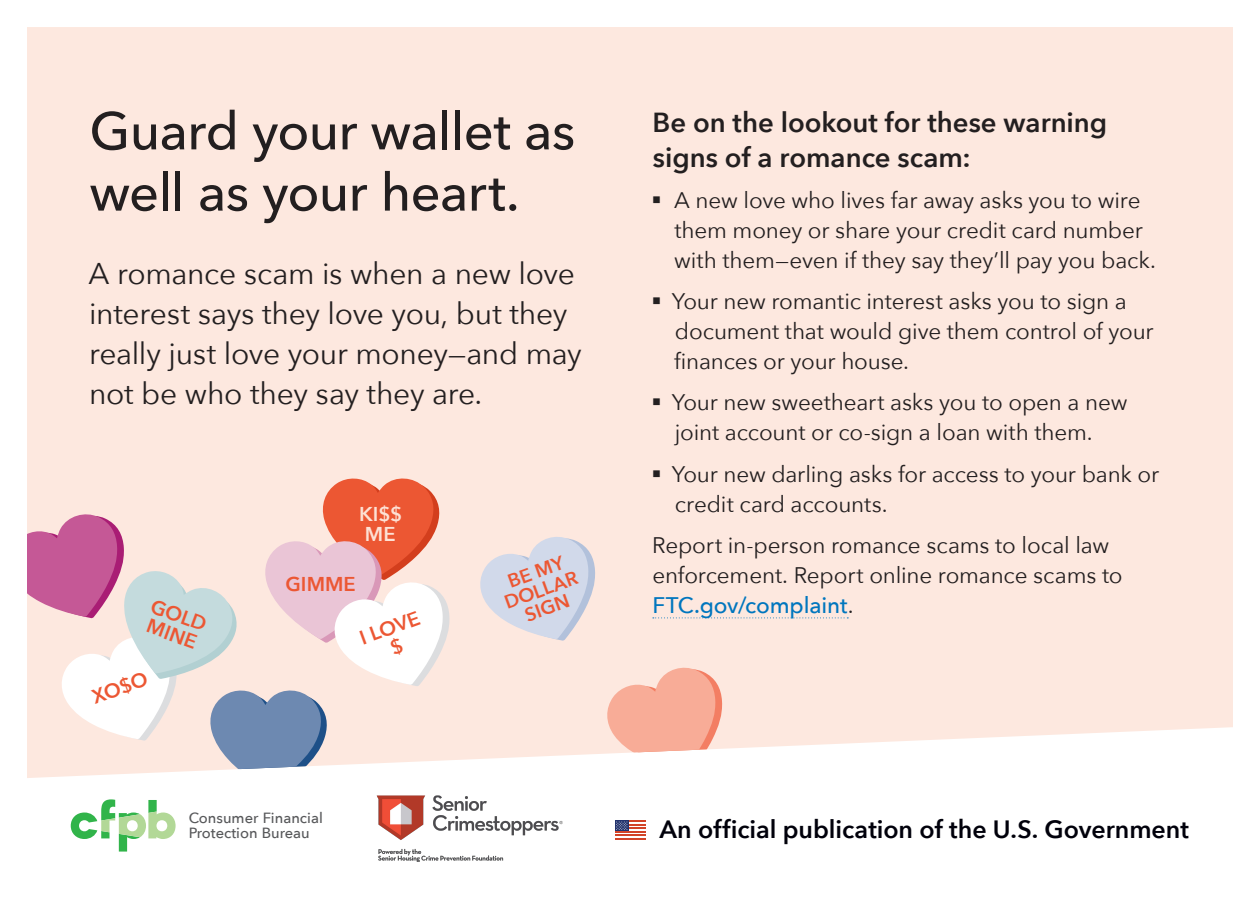
<style>
.page{position:relative;width:1260px;height:900px;background:#fff}
.page>*{position:absolute;margin:0;border:0;box-sizing:border-box;transform-origin:0 0}
.OA_Heading_1{font:500 52.5px/61.2px "Avenir Next";letter-spacing:-.015em;color:#231f20}
.OA_Heading_2{font:30px/40px "Avenir Next";letter-spacing:-.01em;color:#231f20}
.OA_Heading_3{font:600 27.5px/35px "Avenir Next";color:#231f20}
.OA_Heading_2-2{font:600 25px "Avenir Next";color:#00000b}
.OA_Paragraph{font:22.5px/30px "Avenir Next";letter-spacing:-.01em;color:#231f20}
.OA_Heading_4{font:600 20px/20px "Avenir Next";letter-spacing:.005em;color:#ec5733}
.OA_Heading_4-2{font:600 20px/20px "Avenir Next";color:#fde1d5}
.OA_Heading_4-3{font:600 19px/18.8px "Avenir Next";color:#ec5733;text-align:center}
.t1{font:500 14.75px/14.9px "Avenir Next";color:#57585a}
.s1{font-weight:500;color:#0076be}
</style>
<div class="page">
<div style="left:27px;top:27px;width:1206px;height:733px;background:#fde8df"></div>
<svg style="left:605px;top:664px;width:118px;height:96px;background:#f9bfaf"></svg>
<svg style="left:71px;top:799px;width:105px;height:53px"></svg>
<hr style="left:615px;top:821px;width:30px;height:1px;background:#d24328">
<hr style="left:615px;top:824px;width:30px;height:2px;background:#d24328">
<hr style="left:615px;top:827px;width:30px;height:2px;background:#d24328">
<hr style="left:615px;top:831px;width:30px;height:2px;background:#d24328">
<hr style="left:615px;top:834px;width:30px;height:2px;background:#d24328">
<hr style="left:615px;top:838px;width:30px;height:1px;background:#d24328">
<div style="left:615px;top:821px;width:14px;height:10px;background:#22336d"></div>
<svg style="left:616px;top:821px;width:12px;height:9px"></svg>
<svg style="left:653px;top:617px;width:195px;height:1px"></svg>
<svg style="left:478px;top:533px;width:118px;height:108px;background:#dedce5"></svg>
<svg style="left:27px;top:476px;width:423px;height:302px;background:#ead0d0"></svg>
<img style="left:376px;top:795px;width:187px;height:67px">
<p class="OA_Heading_1" style="left:89px;top:99px;width:487px">Guard your wallet as well as your heart.</p>
<p class="OA_Heading_2" style="left:89px;top:253px;width:495px">A romance scam is when a new love interest says they love you, but they really just love your money—and may not be who they say they are.</p>
<p class="OA_Heading_4" style="left:155px;top:595px;width:59px;rotate:20deg">GOLD<br>MINE</p>
<p class="OA_Heading_4" style="left:89px;top:687px;width:59px;rotate:-20deg">XO$O</p>
<p class="OA_Heading_4-2" style="left:359px;top:503px;width:45px">KI$$<br>ME</p>
<p class="OA_Heading_4" style="left:285px;top:573px;width:72px">GIMME</p>
<p class="OA_Heading_4" style="left:357px;top:629px;width:64px;text-align:center;rotate:-20deg">I LOVE $</p>
<p class="OA_Heading_4-3" style="left:495px;top:576px;width:78px;rotate:-20deg">BE MY<br>DOLLAR<br>SIGN</p>
<p class="OA_Heading_3" style="left:653px;top:104px;width:456px">Be on the lookout for these warning signs of a romance scam:</p>
<p class="OA_Paragraph" style="left:674px;top:184px;width:483px;text-indent:-23px">▪ A new love who lives far away asks you to wire them money or share your credit card number with them—even if they say they’ll pay you back.</p>
<p class="OA_Paragraph" style="left:674px;top:285px;width:481px;text-indent:-23px">▪ Your new romantic interest asks you to sign a document that would give them control of your finances or your house.</p>
<p class="OA_Paragraph" style="left:652px;top:387px;width:478px;text-align:center">▪ Your new sweetheart asks you to open a new joint account or co-sign a loan with them.</p>
<p class="OA_Paragraph" style="left:675px;top:458px;width:486px;text-indent:-23px">▪ Your new darling asks for access to your bank or credit card accounts.</p>
<p class="OA_Paragraph" style="left:652px;top:529px;width:472px">Report in-person romance scams to local law enforcement. Report online romance scams to<br><span class="s1">FTC.gov/complaint</span>.</p>
<p class="t1" style="left:189px;top:810px;width:136px">Consumer Financial<br>Protection Bureau</p>
<p class="OA_Heading_2-2" style="left:659px;top:808px;width:531px">An official publication of the U.S. Government</p>
</div>
